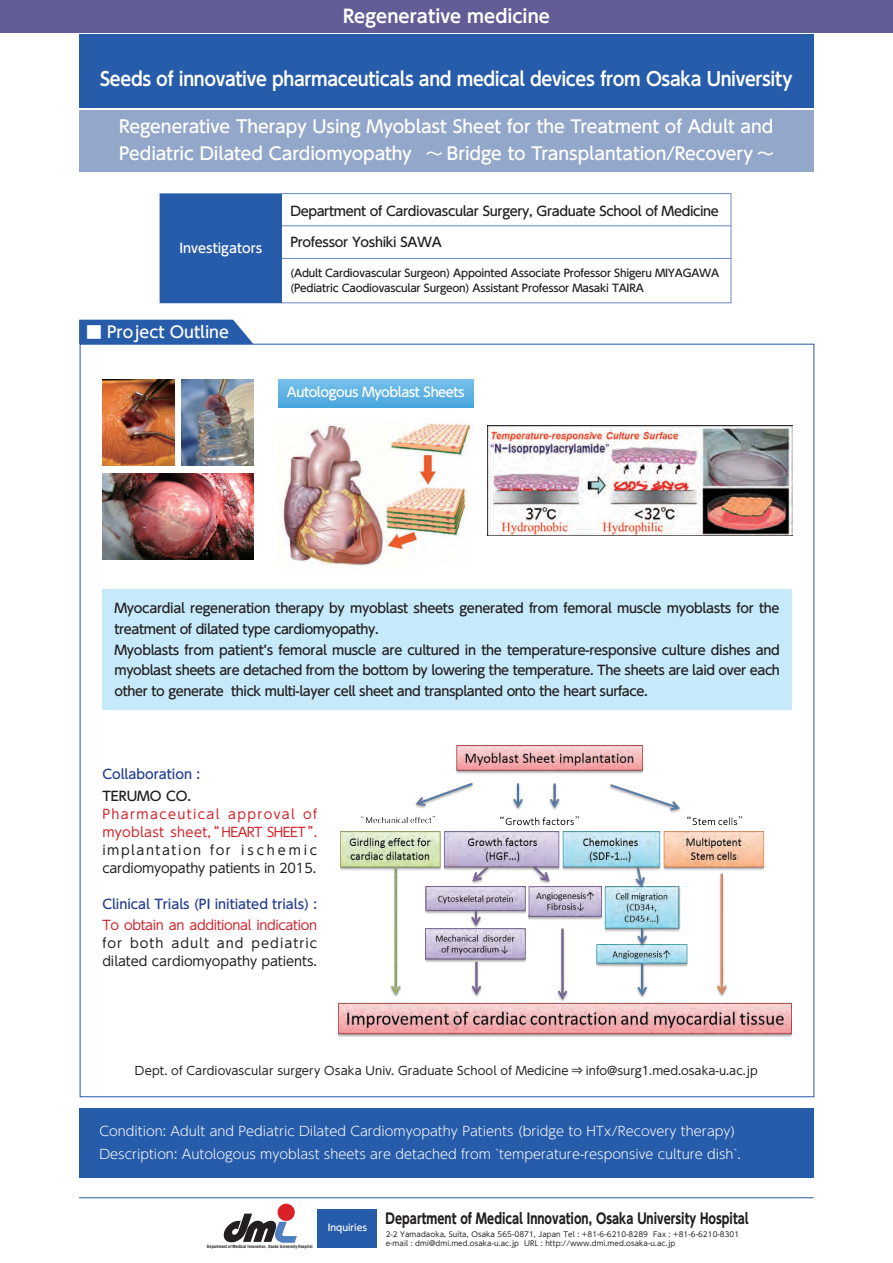
<style>
.page{position:relative;width:893px;height:1263px;background:#fff}
.page>*{position:absolute;margin:0;border:0;box-sizing:border-box;transform-origin:0 0}
.t1{font:700 18.75px "UD Shin Go Pro De";letter-spacing:-.02em;color:#fff;scale:.94 1}
.t2{font:700 18px "UD Shin Go Pro De";color:#fff}
.t3{font:500 17.25px/26.5px "UD Shin Go Pro";letter-spacing:-.005em;color:#fff}
.t4{font:500 15.9px "UD Shin Go Pro";color:#fff}
.t5{font:700 14.4px "UD Shin Go Pro";color:#231f20;scale:.8 1}
.t6{font:500 12.9px/20.7px "UD Shin Go Pro";letter-spacing:-.025em;color:#231f20}
.t7{font:300 12.9px/23.1px "UD Shin Go Pro";color:#fff}
.t8{font:12.9px/18px "UD Shin Go Pro";color:#231f20}
.t9{font:12.9px/18px "UD Shin Go Pro";letter-spacing:.105em;color:#d1232a}
.t10{font:500 12.9px "UD Shin Go Pro";color:#253f8e}
.t11{font:12.9px "UD Shin Go Pro";letter-spacing:-.025em;color:#d1232a}
.t12{font:500 12.9px "UD Shin Go Pro";letter-spacing:-.03em;color:#fff}
.t13{font:500 12.9px "UD Shin Go Pro";color:#fff}
.t14{font:500 12.9px "UD Shin Go Pro";color:#231f20}
.t15{font:11.55px "UD Shin Go Pro";letter-spacing:.005em;color:#231f20}
.t16{font:500 10.5px/15.1px "UD Shin Go Pro";letter-spacing:-.02em;color:#231f20}
.t17{font:500 9.15px "UD Shin Go Pro";color:#fff}
.t18{font:7.2px/9.1px "UD Shin Go Pro";letter-spacing:.015em;color:#231f20}
.t19{font:700 condensed 4.2px "Helvetica LT Std";color:#231f20}
</style>
<div class="page">
<div style="left:79px;top:34px;width:735px;height:74px;background:#275caa"></div>
<div style="left:79px;top:111px;width:735px;height:61px;background:#93a7ca"></div>
<hr style="left:79px;top:1197px;width:735px;height:1px;background:#275caa">
<div style="left:317px;top:1209px;width:60px;height:38px;background:#275caa"></div>
<svg style="left:223px;top:1213px;width:74px;height:30px"></svg>
<div style="left:278px;top:1204px;width:17px;height:17px;background:#da2128;border-radius:50%"></div>
<img style="left:281px;top:419px;width:192px;height:147px">
<div style="left:79px;top:320px;width:174px;height:24px;background:#275caa"></div>
<svg style="left:278px;top:380px;width:195px;height:27px;background:#5fb2e3"></svg>
<div style="left:159px;top:193px;width:572px;height:110px;border:1px solid #6c8bc6"></div>
<div style="left:160px;top:194px;width:122px;height:108px;background:#275caa"></div>
<hr style="left:282px;top:225px;width:449px;height:1px;background:#6c8bc6">
<img style="left:487px;top:425px;width:305px;height:111px">
<div style="left:79px;top:1108px;width:735px;height:69px;background:#275caa"></div>
<div style="left:102px;top:589px;width:690px;height:121px;background:#c6eafa"></div>
<img style="left:338px;top:745px;width:454px;height:292px">
<img style="left:102px;top:473px;width:151px;height:86px">
<img style="left:182px;top:380px;width:71px;height:85px">
<img style="left:102px;top:380px;width:72px;height:85px">
<hr style="left:282px;top:258px;width:449px;height:1px;background:#6c8bc6">
<div style="left:0;top:0;width:893px;height:33px;background:#625d96"></div>
<h2 class="t2" style="left:343px;top:2px;width:208px">Regenerative medicine</h2>
<h1 class="t1" style="left:100px;top:63px;width:738px">Seeds of innovative pharmaceuticals and medical devices from Osaka University</h1>
<h3 class="t3" style="left:119px;top:113px;width:656px">Regenerative Therapy Using Myoblast Sheet for the Treatment of Adult and<br>Pediatric Dilated Cardiomyopathy ～ Bridge to Transplantation/Recovery ～</h3>
<p class="t13" style="left:179px;top:238px;width:84px">Investigators</p>
<p class="t4" style="left:86px;top:319px;width:144px">■ Project Outline</p>
<p class="t6" style="left:290px;top:200px;width:430px">Department of Cardiovascular Surgery, Graduate School of Medicine</p>
<p class="t6" style="left:290px;top:231px;width:153px">Professor Yoshiki SAWA</p>
<p class="t16" style="left:290px;top:265px;width:430px">(Adult Cardiovascular Surgeon) Appointed Associate Professor Shigeru MIYAGAWA (Pediatric Caodiovascular Surgeon) Assistant Professor Masaki TAIRA</p>
<p class="t12" style="left:287px;top:382px;width:180px">Autologous Myoblast Sheets</p>
<p class="t6" style="left:114px;top:597px;width:667px">Myocardial regeneration therapy by myoblast sheets generated from femoral muscle myoblasts for the treatment of dilated type cardiomyopathy.<br>Myoblasts from patientʼs femoral muscle are cultured in the temperature-responsive culture dishes and myoblast sheets are detached from the bottom by lowering the temperature. The sheets are laid over each other to generate thick multi-layer cell sheet and transplanted onto the heart surface.</p>
<p class="t10" style="left:102px;top:764px;width:99px">Collaboration :</p>
<p class="t14" style="left:102px;top:785px;width:90px">TERUMO CO.</p>
<p class="t9" style="left:102px;top:804px;width:220px">Pharmaceutical approval of myoblast sheet,“HEART SHEET”.</p>
<p class="t8" style="left:102px;top:840px;width:216px">implantation for ischemic cardiomyopathy patients in 2015.</p>
<p class="t10" style="left:102px;top:893px;width:216px">Clinical Trials (PI initiated trials) :</p>
<p class="t11" style="left:102px;top:915px;width:216px">To obtain an additional indication</p>
<p class="t8" style="left:102px;top:934px;width:216px">for both adult and pediatric dilated cardiomyopathy patients.</p>
<p class="t15" style="left:135px;top:1061px;width:624px">Dept. of Cardiovascular surgery Osaka Univ. Graduate School of Medicine ⇒ info@surg1.med.osaka-u.ac.jp</p>
<p class="t7" style="left:99px;top:1119px;width:643px">Condition: Adult and Pediatric Dilated Cardiomyopathy Patients (bridge to HTx/Recovery therapy)<br>Description: Autologous myoblast sheets are detached from `temperature-responsive culture dish`.</p>
<p class="t19" style="left:207px;top:1244px;width:107px">Department of Medical Innovation, Osaka University Hospital</p>
<p class="t17" style="left:328px;top:1220px;width:41px">Inquiries</p>
<p class="t5" style="left:386px;top:1206px;width:455px">Department of Medical Innovation, Osaka University Hospital</p>
<p class="t18" style="left:386px;top:1230px;width:355px">2-2 Yamadaoka, Suita, Osaka 565-0871, Japan Tel : +81-6-6210-8289 Fax : +81-6-6210-8301 e-mail : dmi@dmi.med.osaka-u.ac.jp URL : http://www.dmi.med.osaka-u.ac.jp</p>
</div>
